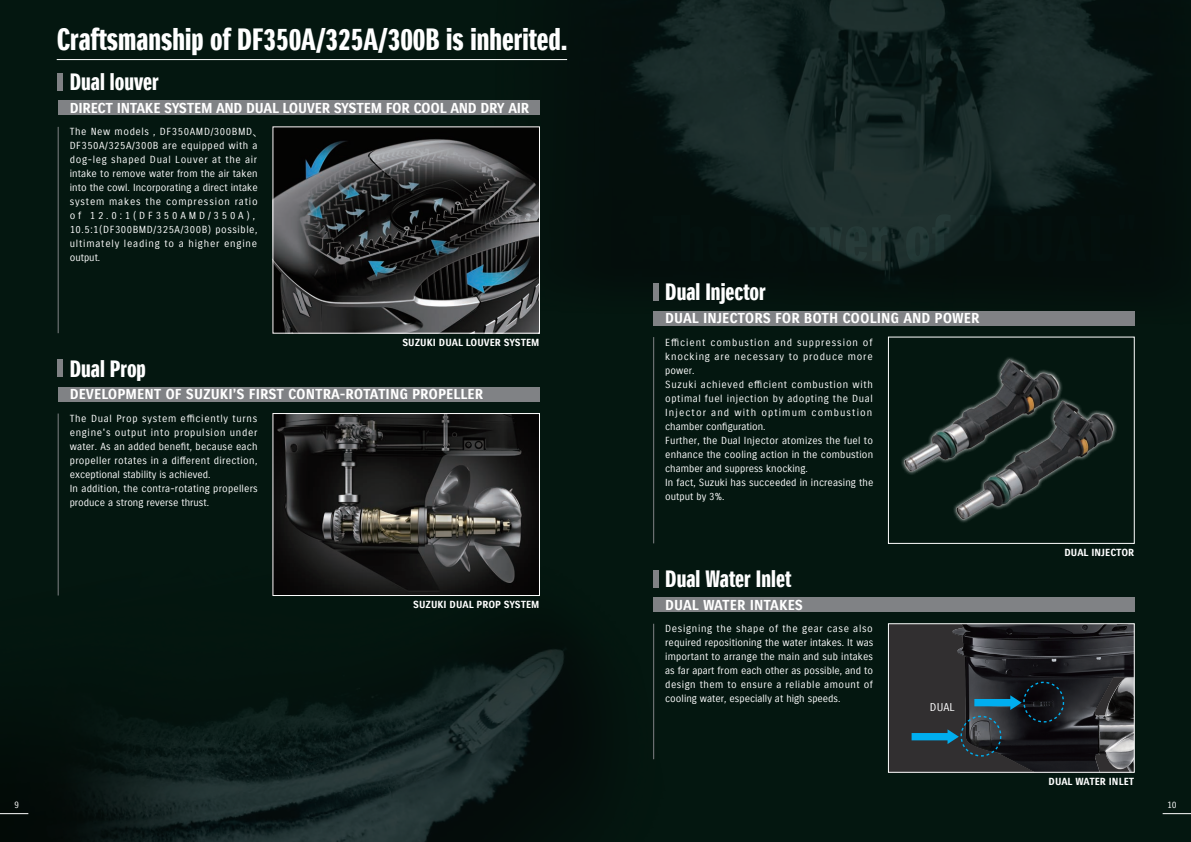
<style>
.page{position:relative;width:1191px;height:842px;background:#041710}
.page>*{position:absolute;margin:0;border:0;box-sizing:border-box;transform-origin:0 0}
.t1{font:30px "Suzuki PRO Headline";color:#fff}
.t2{font:23px "Suzuki PRO Headline";color:#fff}
.t3{font:14px "Suzuki PRO Bold";letter-spacing:-.005em;color:#fff}
.t4{font:11px "Suzuki PRO Regular";color:#fff}
.t5{font:10px/14px "Suzuki PRO Regular";letter-spacing:.035em;color:#fff}
.t6{font:10px/14px "Suzuki PRO Regular";letter-spacing:.06em;color:#fff}
.t7{font:10px "Suzuki PRO Bold";color:#fff}
.t8{font:9px "Suzuki PRO Regular";color:#fff}
.s1{font-family:"Koz Go Pr 6 N"}
</style>
<div class="page">
<img style="left:0;top:358px;width:659px;height:484px">
<img style="left:477px;top:0;width:675px;height:330px">
<div style="left:888px;top:624px;width:246px;height:148px;background:#312f30"></div>
<img style="left:952px;top:626px;width:180px;height:144px">
<svg style="left:974px;top:695px;width:47px;height:15px"></svg>
<div style="left:1023px;top:682px;width:41px;height:40px;border:1px dashed #00aeef;border-radius:50%"></div>
<svg style="left:911px;top:729px;width:48px;height:15px"></svg>
<div style="left:960px;top:716px;width:41px;height:41px;border:1px dashed #00aeef;border-radius:50%"></div>
<div style="left:58px;top:100px;width:481px;height:15px;background:#808285"></div>
<div style="left:58px;top:73px;width:5px;height:18px;background:#808285"></div>
<div style="left:653px;top:311px;width:481px;height:14px;background:#808285"></div>
<div style="left:653px;top:283px;width:5px;height:18px;background:#808285"></div>
<hr style="left:653px;top:337px;width:1px;height:206px;background:#808285">
<hr style="left:58px;top:127px;width:1px;height:206px;background:#808285">
<hr style="left:57px;top:59px;width:510px;height:1px;background:#fff">
<img style="left:901px;top:357px;width:216px;height:166px">
<img style="left:275px;top:415px;width:262px;height:179px">
<div style="left:273px;top:413px;width:266px;height:183px;border:1px solid #fff"></div>
<div style="left:58px;top:359px;width:5px;height:18px;background:#808285"></div>
<div style="left:58px;top:387px;width:481px;height:15px;background:#808285"></div>
<hr style="left:58px;top:413px;width:1px;height:182px;background:#808285">
<img style="left:275px;top:129px;width:262px;height:202px">
<div style="left:653px;top:597px;width:481px;height:15px;background:#808285"></div>
<div style="left:653px;top:570px;width:5px;height:18px;background:#808285"></div>
<hr style="left:653px;top:624px;width:1px;height:135px;background:#808285">
<svg style="left:0;top:813px;width:28px;height:1px"></svg>
<svg style="left:1162px;top:813px;width:29px;height:1px"></svg>
<h1 class="t1" style="left:57px;top:21px;width:512px">Craftsmanship of DF350A/325A/300B is inherited.</h1>
<h2 class="t2" style="left:70px;top:68px;width:90px">Dual louver</h2>
<h3 class="t3" style="left:70px;top:99px;width:461px">DIRECT INTAKE SYSTEM AND DUAL LOUVER SYSTEM FOR COOL AND DRY AIR</h3>
<p class="t6" style="left:70px;top:125px;width:195px">The New models , DF350AMD/300BMD<span class="s1">、</span>DF350A/325A/300B are equipped with a dog-leg shaped Dual Louver at the air intake to remove water from the air taken into the cowl. Incorporating a direct intake system makes the compression ratio of 12.0:1(DF350AMD/350A), 10.5:1(DF300BMD/325A/300B) possible, ultimately leading to a higher engine output.</p>
<h2 class="t2" style="left:70px;top:355px;width:78px">Dual Prop</h2>
<p class="t7" style="left:402px;top:336px;width:138px">SUZUKI DUAL LOUVER SYSTEM</p>
<h3 class="t3" style="left:70px;top:386px;width:415px">DEVELOPMENT OF SUZUKI’S FIRST CONTRA-ROTATING PROPELLER</h3>
<p class="t5" style="left:70px;top:412px;width:190px">The Dual Prop system efficiently turns engine's output into propulsion under water. As an added benefit, because each propeller rotates in a different direction, exceptional stability is achieved.<br>In addition, the contra-rotating propellers produce a strong reverse thrust.</p>
<p class="t7" style="left:413px;top:599px;width:128px">SUZUKI DUAL PROP SYSTEM</p>
<h2 class="t2" style="left:665px;top:278px;width:102px">Dual Injector</h2>
<h3 class="t3" style="left:665px;top:310px;width:316px">DUAL INJECTORS FOR BOTH COOLING AND POWER</h3>
<p class="t5" style="left:665px;top:335px;width:210px">Efficient combustion and suppression of knocking are necessary to produce more power.<br>Suzuki achieved efficient combustion with optimal fuel injection by adopting the Dual Injector and with optimum combustion chamber configuration.<br>Further, the Dual Injector atomizes the fuel to enhance the cooling action in the combustion chamber and suppress knocking.<br>In fact, Suzuki has succeeded in increasing the output by 3%.</p>
<h2 class="t2" style="left:665px;top:565px;width:128px">Dual Water Inlet</h2>
<h3 class="t3" style="left:665px;top:596px;width:139px">DUAL WATER INTAKES</h3>
<p class="t5" style="left:665px;top:622px;width:210px;text-align:justify">Designing the shape of the gear case also required repositioning the water intakes. It was important to arrange the main and sub intakes as far apart from each other as possible, and to design them to ensure a reliable amount of cooling water, especially at high speeds.</p>
<p class="t4" style="left:930px;top:700px;width:26px">DUAL</p>
<p class="t7" style="left:1064px;top:546px;width:71px">DUAL INJECTOR</p>
<p class="t7" style="left:1048px;top:775px;width:87px">DUAL WATER INLET</p>
<p class="t8" style="left:14px;top:799px;width:6px">9</p>
<p class="t8" style="left:1167px;top:799px;width:11px">10</p>
</div>
